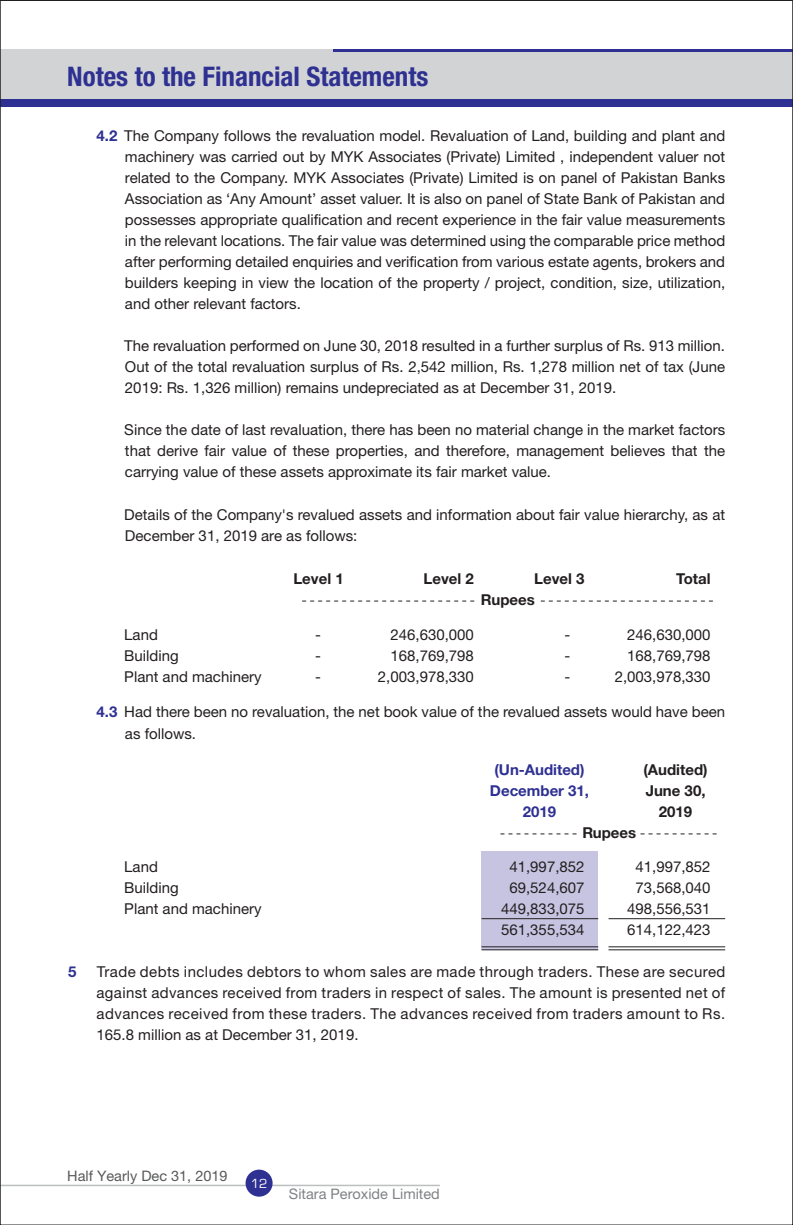
<style>
.page{position:relative;width:793px;height:1225px;background:#fff}
.page>*{position:absolute;margin:0;border:0;box-sizing:border-box;transform-origin:0 0}
.t1{font:700 condensed 27px "Helvetica Neue";color:#2e3092}
.t2{font:15px/21px "Helvetica Neue";color:#231f20;text-align:justify}
.t3{font:700 15px "Helvetica Neue";color:#231f20}
.t4{font:700 15px "Helvetica Neue";color:#2e3092}
.t5{font:14.4px "Helvetica Neue";color:#808285}
.t6{font:14.4px "Helvetica Neue";color:#58595b}
.t7{font:13.6px "Eurostile";color:#fff}
.s1{font-weight:700;color:#2e3092}
</style>
<div class="page">
<div style="left:0;top:49px;width:792px;height:58px;background:#d1d3d4"></div>
<hr style="left:333px;top:49px;width:459px;height:3px;background:#2e3092">
<div style="left:0;top:99px;width:792px;height:8px;background:#2e3092"></div>
<hr style="left:0;top:1184px;width:440px;height:2px;background:#bcbec0">
<div style="left:245px;top:1169px;width:27px;height:27px;background:#2e3092;border-radius:50%"></div>
<div style="left:481px;top:851px;width:117px;height:98px;background:#c7c4e2"></div>
<svg style="left:640px;top:833px;width:77px;height:1px"></svg>
<svg style="left:500px;top:833px;width:77px;height:1px"></svg>
<hr style="left:481px;top:946px;width:117px;height:1px;background:#231f20">
<hr style="left:608px;top:946px;width:117px;height:1px;background:#231f20">
<hr style="left:481px;top:949px;width:117px;height:1px;background:#231f20">
<hr style="left:608px;top:949px;width:117px;height:1px;background:#231f20">
<hr style="left:481px;top:918px;width:117px;height:1px;background:#231f20">
<hr style="left:608px;top:918px;width:117px;height:1px;background:#231f20">
<svg style="left:540px;top:600px;width:173px;height:1px"></svg>
<svg style="left:302px;top:600px;width:173px;height:1px"></svg>
<h1 class="t1" style="left:67px;top:60px;width:362px">Notes to the Financial Statements</h1>
<p class="t2" style="left:125px;top:125px;width:601px;text-indent:-28px"><span class="s1">4.2</span> The Company follows the revaluation model. Revaluation of Land, building and plant and machinery was carried out by MYK Associates (Private) Limited , independent valuer not related to the Company. MYK Associates (Private) Limited is on panel of Pakistan Banks Association as ‘Any Amount’ asset valuer. It is also on panel of State Bank of Pakistan and possesses appropriate qualification and recent experience in the fair value measurements in the relevant locations. The fair value was determined using the comparable price method after performing detailed enquiries and verification from various estate agents, brokers and builders keeping in view the location of the property / project, condition, size, utilization, and other relevant factors.</p>
<p class="t2" style="left:124px;top:335px;width:602px">The revaluation performed on June 30, 2018 resulted in a further surplus of Rs. 913 million.<br>Out of the total revaluation surplus of Rs. 2,542 million, Rs. 1,278 million net of tax (June 2019: Rs. 1,326 million) remains undepreciated as at December 31, 2019.</p>
<p class="t2" style="left:124px;top:419px;width:602px">Since the date of last revaluation, there has been no material change in the market factors that derive fair value of these properties, and therefore, management believes that the carrying value of these assets approximate its fair market value.</p>
<p class="t2" style="left:124px;top:503px;width:602px">Details of the Company's revalued assets and information about fair value hierarchy, as at<br>December 31, 2019 are as follows:</p>
<p class="t3" style="left:293px;top:569px;width:52px">Level 1</p>
<p class="t3" style="left:423px;top:569px;width:52px">Level 2</p>
<p class="t3" style="left:534px;top:569px;width:52px">Level 3</p>
<p class="t3" style="left:676px;top:569px;width:36px">Total</p>
<p class="t3" style="left:480px;top:590px;width:56px">Rupees</p>
<p class="t2" style="left:124px;top:624px;width:35px">Land</p>
<p class="t2" style="left:315px;top:624px;width:7px">-</p>
<p class="t2" style="left:390px;top:624px;width:85px">246,630,000</p>
<p class="t2" style="left:564px;top:624px;width:7px">-</p>
<p class="t2" style="left:627px;top:624px;width:85px">246,630,000</p>
<p class="t2" style="left:124px;top:645px;width:56px">Building</p>
<p class="t2" style="left:315px;top:645px;width:7px">-</p>
<p class="t2" style="left:390px;top:645px;width:85px">168,769,798</p>
<p class="t2" style="left:564px;top:645px;width:7px">-</p>
<p class="t2" style="left:627px;top:645px;width:85px">168,769,798</p>
<p class="t2" style="left:124px;top:666px;width:139px">Plant and machinery</p>
<p class="t2" style="left:315px;top:666px;width:7px">-</p>
<p class="t2" style="left:378px;top:666px;width:97px">2,003,978,330</p>
<p class="t2" style="left:564px;top:666px;width:7px">-</p>
<p class="t2" style="left:614px;top:666px;width:97px">2,003,978,330</p>
<p class="t2" style="left:125px;top:700px;width:601px;line-height:22px;text-indent:-28px"><span class="s1">4.3</span> Had there been no revaluation, the net book value of the revalued assets would have been as follows.</p>
<p class="t4" style="left:494px;top:760px;width:91px">(Un-Audited)</p>
<p class="t3" style="left:643px;top:760px;width:66px">(Audited)</p>
<p class="t4" style="left:490px;top:781px;width:101px">December 31,</p>
<p class="t3" style="left:645px;top:781px;width:61px">June 30,</p>
<p class="t4" style="left:523px;top:802px;width:35px">2019</p>
<p class="t3" style="left:659px;top:802px;width:35px">2019</p>
<p class="t3" style="left:582px;top:823px;width:55px">Rupees</p>
<p class="t2" style="left:124px;top:855px;width:35px">Land</p>
<p class="t2" style="left:509px;top:855px;width:77px">41,997,852</p>
<p class="t2" style="left:635px;top:855px;width:77px">41,997,852</p>
<p class="t2" style="left:124px;top:876px;width:56px">Building</p>
<p class="t2" style="left:509px;top:876px;width:77px">69,524,607</p>
<p class="t2" style="left:635px;top:876px;width:77px">73,568,040</p>
<p class="t2" style="left:124px;top:897px;width:139px">Plant and machinery</p>
<p class="t2" style="left:501px;top:897px;width:85px">449,833,075</p>
<p class="t2" style="left:627px;top:897px;width:85px">498,556,531</p>
<p class="t2" style="left:501px;top:918px;width:85px">561,355,534</p>
<p class="t2" style="left:627px;top:918px;width:85px">614,122,423</p>
<p class="t4" style="left:68px;top:962px;width:10px">5</p>
<p class="t2" style="left:97px;top:960px;width:630px">Trade debts includes debtors to whom sales are made through traders. These are secured against advances received from traders in respect of sales. The amount is presented net of advances received from these traders. The advances received from traders amount to Rs.<br>165.8 million as at December 31, 2019.</p>
<p class="t6" style="left:67px;top:1167px;width:162px">Half Yearly Dec 31, 2019</p>
<p class="t7" style="left:251px;top:1176px;width:18px">12</p>
<p class="t5" style="left:289px;top:1185px;width:152px">Sitara Peroxide Limited</p>
</div>
